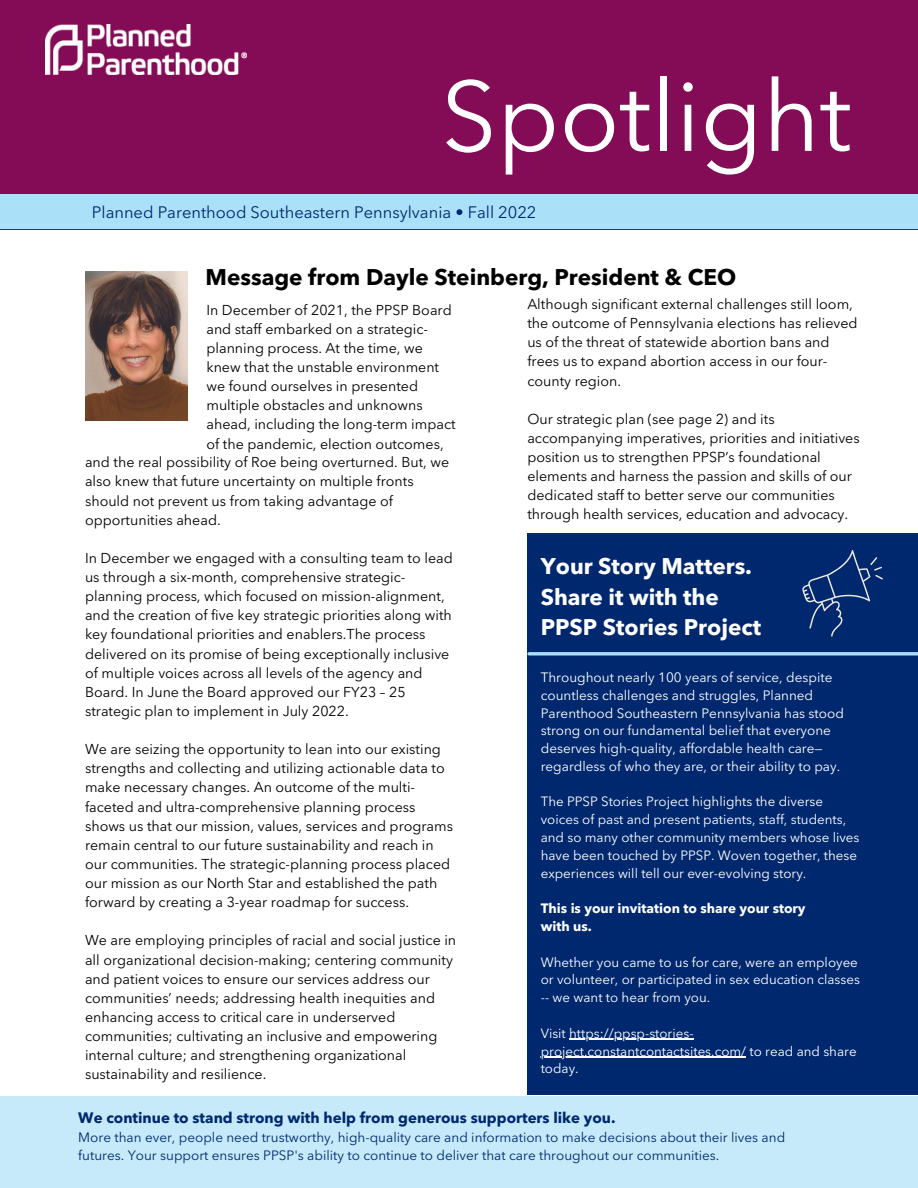
<style>
.page{position:relative;width:918px;height:1188px;background:#fff}
.page>*{position:absolute;margin:0;border:0;box-sizing:border-box;transform-origin:0 0}
.t1{font:98.55px "Avenir Next LT Pro";color:#fff}
.t2{font:700 22.5px/30.3px "Avenir Next LT Pro";color:#fff}
.t3{font:700 22.5px "Avenir Next LT Pro";color:#000}
.t4{font:16.5px "Avenir Next LT Pro";color:#00286e}
.t5{font:700 15px "Avenir Next LT Pro";color:#00286e}
.t6{font:14.25px/19.2px "Avenir Next LT Pro";color:#000}
.t7{font:13.5px/17.9px "Avenir Next LT Pro";color:#fff}
.t8{font:13.5px/18px "Avenir Next LT Pro";color:#00286e}
.t9{font:700 13.5px/18px "Avenir Next LT Pro";color:#fff}
.t10{font:13.35px/17.9px "Avenir Next LT Pro";color:#fff}
</style>
<div class="page">
<div style="left:0;top:1096px;width:918px;height:92px;background:#c6eafa"></div>
<img style="left:85px;top:271px;width:102px;height:150px">
<div style="left:0;top:0;width:918px;height:230px;background:#840b55"></div>
<div style="left:0;top:194px;width:918px;height:35px;background:#abe0f9"></div>
<img style="left:45px;top:24px;width:201px;height:51px">
<div style="left:527px;top:533px;width:391px;height:562px;background:#00286e"></div>
<hr style="left:529px;top:652px;width:389px;height:3px;background:#abe0f9">
<svg style="left:802px;top:550px;width:81px;height:87px"></svg>
<hr style="left:569px;top:1039px;width:125px;height:1px;background:#fff">
<hr style="left:541px;top:1057px;width:205px;height:1px;background:#fff">
<h1 class="t1" style="left:441px;top:52px;width:412px">Spotlight</h1>
<p class="t4" style="left:92px;top:201px;width:446px">Planned Parenthood Southeastern Pennsylvania • Fall 2022</p>
<h2 class="t3" style="left:206px;top:262px;width:532px">Message from Dayle Steinberg, President &amp; CEO</h2>
<p class="t6" style="left:527px;top:295px;width:332px">Although significant external challenges still loom, the outcome of Pennsylvania elections has relieved us of the threat of statewide abortion bans and frees us to expand abortion access in our four&shy;county region.</p>
<p class="t6" style="left:527px;top:410px;width:334px">Our strategic plan (see page 2) and its accompanying imperatives, priorities and initiatives position us to strengthen PPSP’s foundational elements and harness the passion and skills of our dedicated staff to better serve our communities through health services, education and advocacy.</p>
<p class="t6" style="left:206px;top:301px;width:251px">In December of 2021, the PPSP Board and staff embarked on a strategic&shy;planning process. At the time, we knew that the unstable environment we found ourselves in presented multiple obstacles and unknowns ahead, including the long-term impact of the pandemic, election outcomes,</p>
<p class="t6" style="left:85px;top:453px;width:366px">and the real possibility of Roe being overturned. But, we also knew that future uncertainty on multiple fronts should not prevent us from taking advantage of opportunities ahead.</p>
<p class="t6" style="left:85px;top:549px;width:369px">In December we engaged with a consulting team to lead us through a six-month, comprehensive strategic&shy;planning process, which focused on mission-alignment, and the creation of five key strategic priorities along with key foundational priorities and enablers.The process delivered on its promise of being exceptionally inclusive of multiple voices across all levels of the agency and Board. In June the Board approved our FY23 – 25 strategic plan to implement in July 2022.</p>
<p class="t6" style="left:85px;top:740px;width:370px">We are seizing the opportunity to lean into our existing strengths and collecting and utilizing actionable data to make necessary changes. An outcome of the multi&shy;faceted and ultra-comprehensive planning process shows us that our mission, values, services and programs remain central to our future sustainability and reach in our communities. The strategic-planning process placed our mission as our North Star and established the path forward by creating a 3-year roadmap for success.</p>
<p class="t6" style="left:85px;top:931px;width:373px">We are employing principles of racial and social justice in all organizational decision-making; centering community and patient voices to ensure our services address our communities’ needs; addressing health inequities and enhancing access to critical care in underserved communities; cultivating an inclusive and empowering internal culture; and strengthening organizational sustainability and resilience.</p>
<h2 class="t2" style="left:541px;top:552px;width:222px">Your Story Matters.<br>Share it with the<br>PPSP Stories Project</h2>
<p class="t7" style="left:541px;top:669px;width:305px">Throughout nearly 100 years of service, despite countless challenges and struggles, Planned Parenthood Southeastern Pennsylvania has stood strong on our fundamental belief that everyone deserves high-quality, affordable health care— regardless of who they are, or their ability to pay.</p>
<p class="t10" style="left:541px;top:793px;width:320px">The PPSP Stories Project highlights the diverse voices of past and present patients, staff, students, and so many other community members whose lives have been touched by PPSP. Woven together, these experiences will tell our ever-evolving story.</p>
<p class="t9" style="left:541px;top:900px;width:266px">This is your invitation to share your story with us.</p>
<p class="t10" style="left:541px;top:953px;width:321px">Whether you came to us for care, were an employee or volunteer, or participated in sex education classes -- we want to hear from you.</p>
<p class="t10" style="left:541px;top:1025px;width:317px">Visit https://ppsp-stories&shy;project.constantcontactsites.com/ to read and share today.</p>
<p class="t5" style="left:78px;top:1108px;width:539px">We continue to stand strong with help from generous supporters like you.</p>
<p class="t8" style="left:78px;top:1129px;width:709px">More than ever, people need trustworthy, high-quality care and information to make decisions about their lives and futures. Your support ensures PPSP's ability to continue to deliver that care throughout our communities.</p>
</div>
